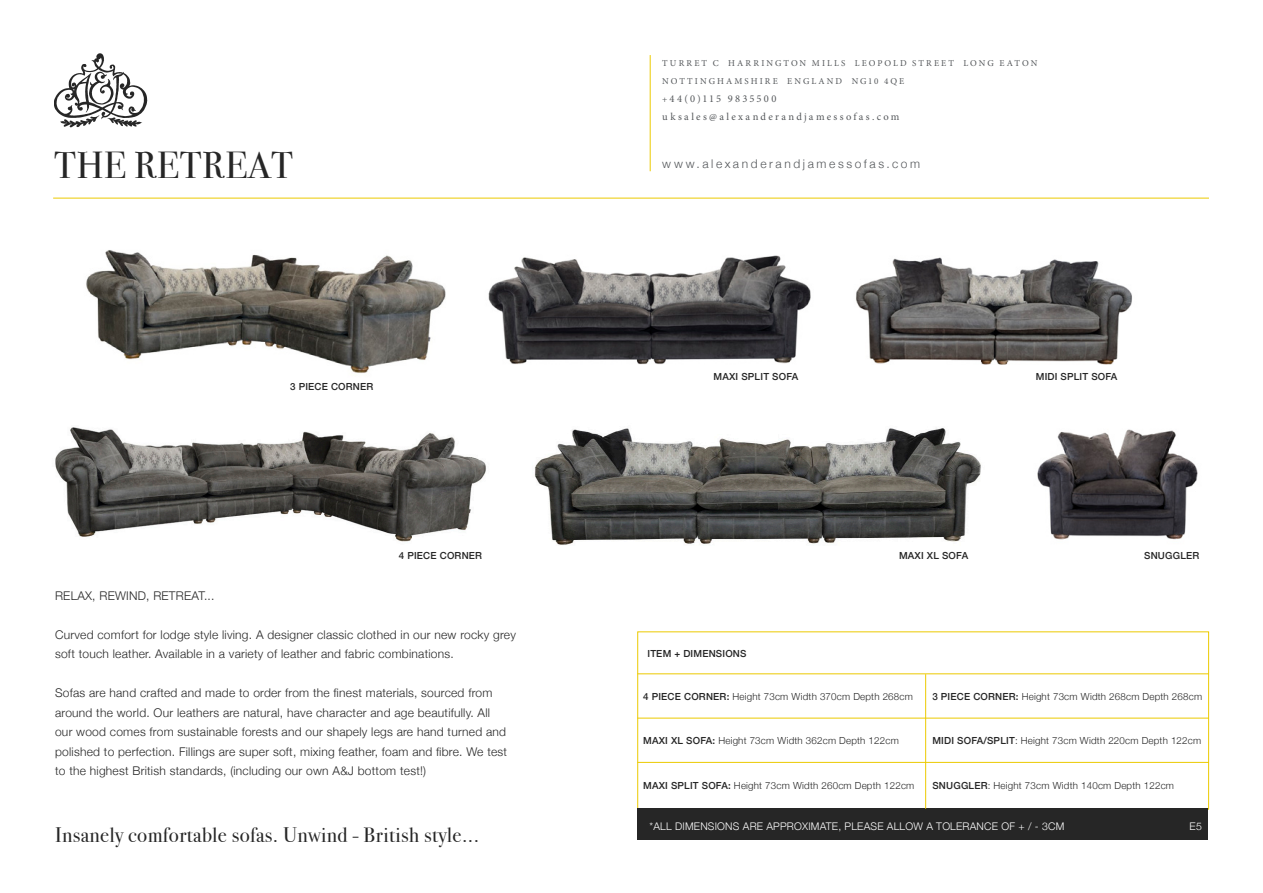
<style>
.page{position:relative;width:1263px;height:893px;background:#fff}
.page>*{position:absolute;margin:0;border:0;box-sizing:border-box;transform-origin:0 0}
.t1{font:37.5px "Bodoni Svty Two ITCTT";letter-spacing:.02em;color:#262626}
.t2{font:21px "Bodoni Svty Two ITCTT";letter-spacing:.02em;color:#262626}
.t3{font:300 12px/19.5px "Helvetica Neue";letter-spacing:.02em;color:#262626}
.t4{font:300 12px "Helvetica Neue";letter-spacing:.215em;color:#54575a}
.t5{font:300 10.5px "Helvetica Neue";letter-spacing:.02em;color:#fff}
.t6{font:10.5px "Minion Pro";letter-spacing:.22em;color:#54575a}
.t7{font:300 9.75px "Helvetica Neue";letter-spacing:.02em;color:#262626}
.t8{font:500 9.75px "Helvetica Neue";letter-spacing:.02em;color:#262626}
.t9{font:9px/18px "Minion Pro";letter-spacing:.23em;color:#54575a}
.s1{font-size:9px}
.s2{font-weight:500}
</style>
<div class="page">
<img style="left:54px;top:53px;width:94px;height:75px">
<hr style="left:53px;top:198px;width:1156px;height:1px;background:#ecca00">
<hr style="left:637px;top:673px;width:572px;height:1px;background:#ecca00">
<hr style="left:637px;top:718px;width:572px;height:1px;background:#ecca00">
<hr style="left:637px;top:762px;width:572px;height:1px;background:#ecca00">
<div style="left:637px;top:809px;width:571px;height:31px;background:#262626"></div>
<hr style="left:925px;top:674px;width:1px;height:135px;background:#ecca00">
<img style="left:86px;top:250px;width:360px;height:123px">
<img style="left:55px;top:427px;width:431px;height:115px">
<img style="left:534px;top:428px;width:447px;height:117px">
<img style="left:488px;top:255px;width:323px;height:110px">
<img style="left:1037px;top:429px;width:161px;height:111px">
<hr style="left:650px;top:55px;width:1px;height:116px;background:#ecca00">
<img style="left:856px;top:257px;width:276px;height:108px">
<p class="t1" style="left:54px;top:135px;width:241px">THE RETREAT</p>
<p class="t8" style="left:290px;top:378px;width:85px">3 PIECE CORNER</p>
<p class="t8" style="left:399px;top:548px;width:85px">4 PIECE CORNER</p>
<p class="t3" style="left:55px;top:585px;width:161px">RELAX, REWIND, RETREAT...</p>
<p class="t3" style="left:55px;top:624px;width:462px">Curved comfort for lodge style living. A designer classic clothed in our new rocky grey soft touch leather. Available in a variety of leather and fabric combinations.</p>
<p class="t3" style="left:55px;top:682px;width:454px">Sofas are hand crafted and made to order from the finest materials, sourced from around the world. Our leathers are natural, have character and age beautifully. All our wood comes from sustainable forests and our shapely legs are hand turned and polished to perfection. Fillings are super soft, mixing feather, foam and fibre. We test to the highest British standards, (including our own A&amp;J bottom test!)</p>
<p class="t2" style="left:55px;top:817px;width:426px">Insanely comfortable sofas. Unwind - British style...</p>
<p class="t9" style="left:662px;top:54px;width:377px">TURRET C HARRINGTON MILLS LEOPOLD STREET LONG EATON<br>NOTTINGHAMSHIRE ENGLAND NG10 4QE</p>
<p class="t6" style="left:662px;top:91px;width:116px"><span class="s1">+</span>44(0)115 9835500</p>
<p class="t6" style="left:662px;top:109px;width:239px">uksales@alexanderandjamessofas.com</p>
<p class="t4" style="left:662px;top:154px;width:259px">www.alexanderandjamessofas.com</p>
<p class="t8" style="left:713px;top:369px;width:86px">MAXI SPLIT SOFA</p>
<p class="t8" style="left:647px;top:646px;width:101px">ITEM + DIMENSIONS</p>
<p class="t8" style="left:1036px;top:369px;width:83px">MIDI SPLIT SOFA</p>
<p class="t8" style="left:899px;top:548px;width:71px">MAXI XL SOFA</p>
<p class="t8" style="left:1144px;top:548px;width:57px">SNUGGLER</p>
<p class="t7" style="left:643px;top:689px;width:271px"><span class="s2">4 PIECE CORNER:</span> Height 73cm Width 370cm Depth 268cm</p>
<p class="t7" style="left:932px;top:689px;width:271px"><span class="s2">3 PIECE CORNER:</span> Height 73cm Width 268cm Depth 268cm</p>
<p class="t7" style="left:643px;top:732px;width:257px"><span class="s2">MAXI XL SOFA:</span> Height 73cm Width 362cm Depth 122cm</p>
<p class="t7" style="left:643px;top:778px;width:273px"><span class="s2">MAXI SPLIT SOFA:</span> Height 73cm Width 260cm Depth 122cm</p>
<p class="t7" style="left:932px;top:732px;width:270px"><span class="s2">MIDI SOFA/SPLIT</span>: Height 73cm Width 220cm Depth 122cm</p>
<p class="t7" style="left:932px;top:778px;width:243px"><span class="s2">SNUGGLER</span>: Height 73cm Width 140cm Depth 122cm</p>
<p class="t5" style="left:649px;top:817px;width:416px">*ALL DIMENSIONS ARE APPROXIMATE, PLEASE ALLOW A TOLERANCE OF + / - 3CM</p>
<p class="t5" style="left:1189px;top:817px;width:14px">E5</p>
</div>
